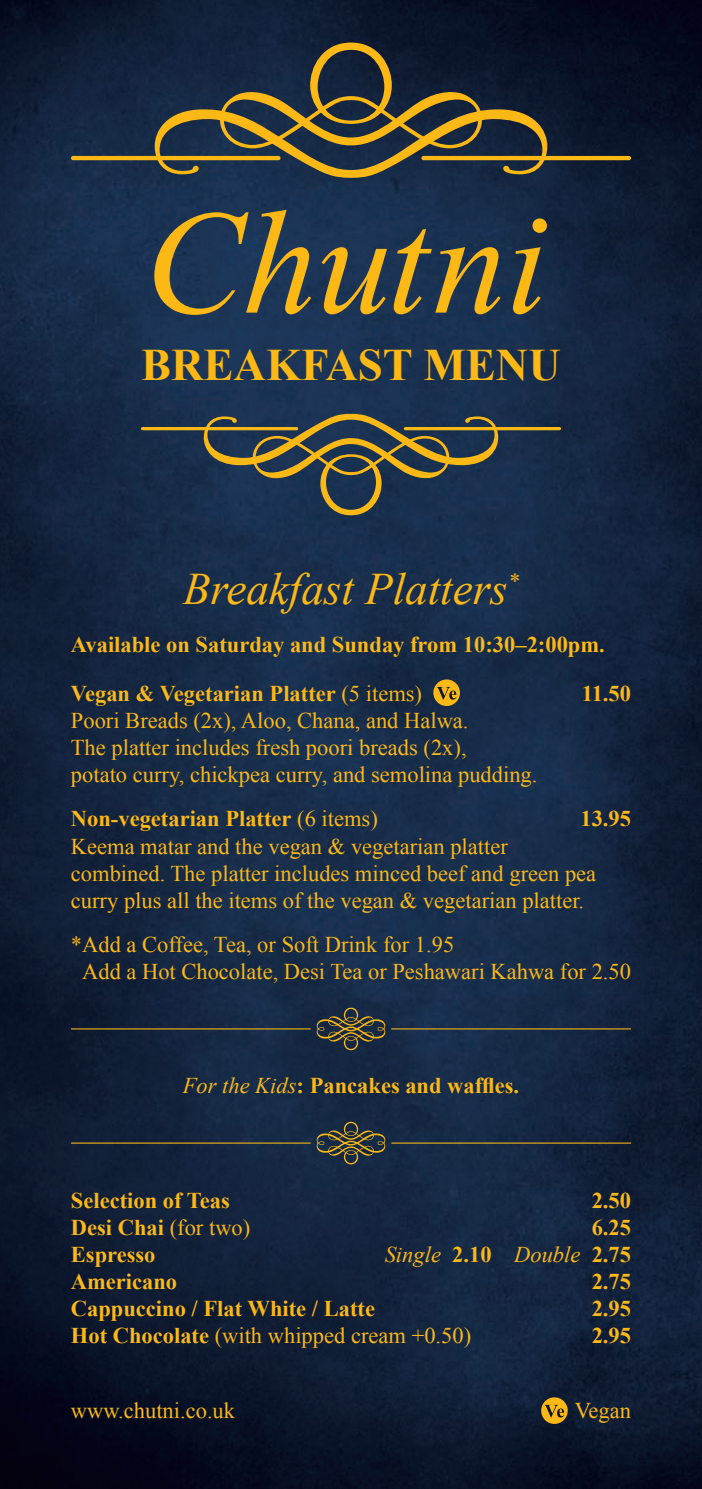
<style>
.page{position:relative;width:702px;height:1489px;background:#fff}
.page>*{position:absolute;margin:0;border:0;box-sizing:border-box;transform-origin:0 0}
.t1{font:italic 45px "Times New Roman";color:#fcb814}
.t2{font:700 45px "Times New Roman";color:#fcb814}
.t3{font:22.5px/27px "Times New Roman";color:#fcb814}
.t4{font:700 22.5px "Times New Roman";color:#fcb814}
.t5{font:italic 22.5px "Times New Roman";color:#fcb814}
.s1{font-weight:400}
.s2{font-weight:400;font-style:italic}
.s3{font-weight:700;font-style:normal}
.s4{font-weight:700}
</style>
<div class="page">
<img style="left:0;top:0;width:702px;height:1488px">
<hr style="left:421px;top:156px;width:210px;height:4px;background:#fcb814;border-radius:2px">
<svg style="left:154px;top:43px;width:393px;height:135px;background:#3d3f36"></svg>
<hr style="left:71px;top:156px;width:209px;height:4px;background:#fcb814;border-radius:2px">
<svg style="left:154px;top:210px;width:157px;height:105px;background:#555645"></svg>
<svg style="left:321px;top:247px;width:66px;height:67px;background:#75683b"></svg>
<svg style="left:393px;top:229px;width:107px;height:85px;background:#5f5b3e"></svg>
<svg style="left:513px;top:218px;width:34px;height:96px;background:#5e5738"></svg>
<hr style="left:404px;top:427px;width:157px;height:3px;background:#fcb814;border-radius:2px">
<svg style="left:203px;top:414px;width:295px;height:101px;background:#434a45"></svg>
<hr style="left:141px;top:427px;width:157px;height:3px;background:#fcb814;border-radius:2px">
<svg style="left:391px;top:1028px;width:240px;height:1px"></svg>
<svg style="left:71px;top:1028px;width:240px;height:1px"></svg>
<svg style="left:317px;top:1007px;width:68px;height:43px;background:#404239"></svg>
<svg style="left:391px;top:1142px;width:240px;height:1px"></svg>
<svg style="left:71px;top:1142px;width:240px;height:1px"></svg>
<svg style="left:317px;top:1121px;width:68px;height:43px;background:#40443b"></svg>
<div style="left:433px;top:679px;width:27px;height:27px;background:#fcb814;border-radius:50%"></div>
<svg style="left:437px;top:687px;width:19px;height:12px"></svg>
<div style="left:541px;top:1397px;width:26px;height:26px;background:#fcb814;border-radius:50%"></div>
<svg style="left:544px;top:1404px;width:20px;height:13px"></svg>
<p class="t2" style="left:141px;top:334px;width:421px">BREAKFAST MENU</p>
<p class="t1" style="left:183px;top:558px;width:337px">Breakfast Platters<sup>*</sup></p>
<p class="t4" style="left:71px;top:629px;width:535px">Available on Saturday and Sunday from 10:30–2:00pm.</p>
<p class="t4" style="left:71px;top:677px;width:352px">Vegan &amp; Vegetarian Platter <span class="s1">(5 items)</span></p>
<p class="t4" style="left:581px;top:677px;width:51px">11.50</p>
<p class="t3" style="left:71px;top:706px;width:468px">Poori Breads (2x), Aloo, Chana, and Halwa.<br>The platter includes fresh poori breads (2x),<br>potato curry, chickpea curry, and semolina pudding.</p>
<p class="t4" style="left:71px;top:803px;width:308px">Non-vegetarian Platter <span class="s1">(6 items)</span></p>
<p class="t4" style="left:580px;top:803px;width:52px">13.95</p>
<p class="t3" style="left:71px;top:832px;width:527px">Keema matar and the vegan &amp; vegetarian platter combined. The platter includes minced beef and green pea curry plus all the items of the vegan &amp; vegetarian platter.</p>
<p class="t3" style="left:82px;top:930px;width:550px;text-indent:-11px">*Add a Coffee, Tea, or Soft Drink for 1.95<br>Add a Hot Chocolate, Desi Tea or Peshawari Kahwa for 2.50</p>
<p class="t4" style="left:183px;top:1070px;width:338px"><span class="s2">For the Kids</span>: Pancakes and waffles.</p>
<p class="t4" style="left:71px;top:1184px;width:160px">Selection of Teas</p>
<p class="t4" style="left:591px;top:1184px;width:41px">2.50</p>
<p class="t4" style="left:71px;top:1211px;width:181px">Desi Chai <span class="s1">(for two)</span></p>
<p class="t4" style="left:591px;top:1211px;width:41px">6.25</p>
<p class="t4" style="left:71px;top:1238px;width:86px">Espresso</p>
<p class="t5" style="left:384px;top:1238px;width:248px">Single <span class="s3">2.10</span> Double <span class="s3">2.75</span></p>
<p class="t4" style="left:71px;top:1265px;width:108px">Americano</p>
<p class="t4" style="left:591px;top:1265px;width:41px">2.75</p>
<p class="t4" style="left:71px;top:1292px;width:305px">Cappuccino / Flat White / Latte</p>
<p class="t4" style="left:591px;top:1292px;width:41px">2.95</p>
<p class="t3" style="left:71px;top:1321px;width:402px"><span class="s4">Hot Chocolate</span> (with whipped cream +0.50)</p>
<p class="t4" style="left:591px;top:1319px;width:41px">2.95</p>
<p class="t3" style="left:71px;top:1396px;width:166px">www.chutni.co.uk</p>
<p class="t3" style="left:574px;top:1396px;width:58px">Vegan</p>
</div>
